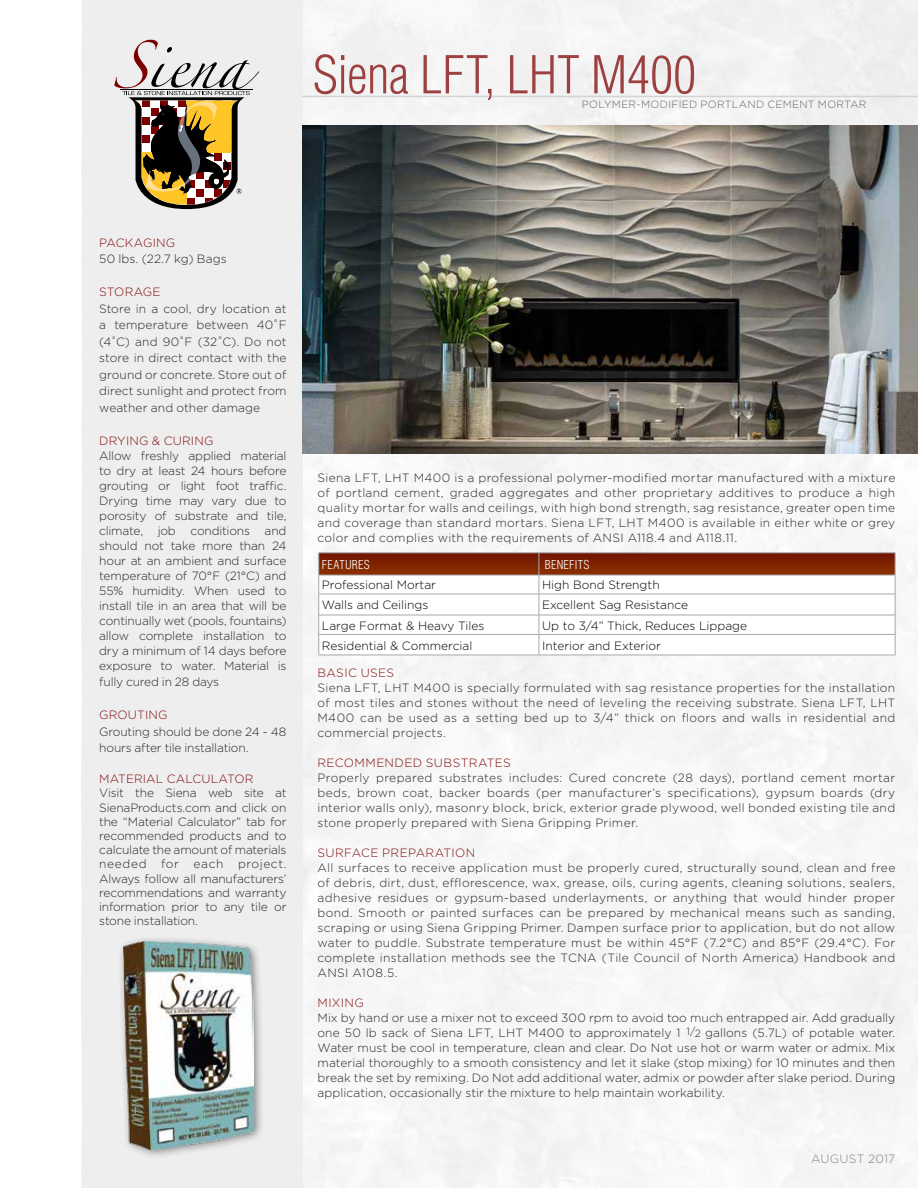
<style>
.page{position:relative;width:918px;height:1188px;background:#fff}
.page>*{position:absolute;margin:0;border:0;box-sizing:border-box;transform-origin:0 0}
.t1{font:300 condensed 51px "Helvetica";letter-spacing:-.005em;color:#9c4040}
.t2{font:300 12px/15px "Gotham";letter-spacing:.005em;color:#292829;text-align:justify}
.t3{font:300 12px "Gotham";color:#000}
.t4{font:300 12px "Gotham";letter-spacing:.02em;color:#820d0d}
.t5{font:300 12px/16.5px "Gotham";letter-spacing:-.015em;color:#292829}
.t6{font:300 12px "Gotham";letter-spacing:-.02em;color:#292829}
.t7{font:300 condensed 12px "Helvetica";letter-spacing:.025em;color:#fff}
.t8{font:300 12px "Gotham";letter-spacing:.02em;color:#808285}
.t9{font:300 10.5px "Gotham";letter-spacing:.03em;color:#636466}
.s1{font-size:10.5px}
</style>
<div class="page">
<div style="left:82px;top:0;width:220px;height:1188px;background:#eeeeef"></div>
<hr style="left:302px;top:96px;width:616px;height:1px;background:#d1d3d4">
<svg style="left:114px;top:40px;width:145px;height:169px"></svg>
<div style="left:117px;top:935px;width:148px;height:225px;background:#000;opacity:.5"></div>
<img style="left:124px;top:942px;width:130px;height:207px">
<img style="left:302px;top:125px;width:616px;height:329px">
<svg style="left:318px;top:553px;width:578px;height:102px"></svg>
<hr style="left:319px;top:655px;width:220px;height:1px;background:#a7a9ac">
<hr style="left:539px;top:655px;width:356px;height:1px;background:#a7a9ac">
<h1 class="t1" style="left:313px;top:43px;width:385px">Siena LFT, LHT M400</h1>
<p class="t9" style="left:582px;top:97px;width:286px">POLYMER-MODIFIED PORTLAND CEMENT MORTAR</p>
<p class="t4" style="left:99px;top:235px;width:78px">PACKAGING</p>
<p class="t2" style="left:99px;top:251px;width:129px">50 lbs. (22.7 kg) Bags</p>
<p class="t4" style="left:99px;top:284px;width:63px">STORAGE</p>
<p class="t2" style="left:99px;top:300px;width:189px;line-height:16.5px">Store in a cool, dry location at a temperature between 40˚F (4˚C) and 90˚F (32˚C). Do not store in direct contact with the ground or concrete. Store out of direct sunlight and protect from weather and other damage</p>
<p class="t4" style="left:99px;top:433px;width:116px">DRYING &amp; CURING</p>
<p class="t2" style="left:99px;top:448px;width:189px">Allow freshly applied material to dry at least 24 hours before grouting or light foot traffic.<br>Drying time may vary due to porosity of substrate and tile, climate, job conditions and should not take more than 24 hour at an ambient and surface temperature of 70°F (21°C) and 55% humidity. When used to install tile in an area that will be continually wet (pools, fountains) allow complete installation to dry a minimum of 14 days before exposure to water. Material is</p>
<p class="t6" style="left:99px;top:674px;width:122px">fully cured in 28 days</p>
<p class="t4" style="left:99px;top:707px;width:70px">GROUTING</p>
<p class="t5" style="left:99px;top:723px;width:189px">Grouting should be done 24 - 48 hours after tile installation.</p>
<p class="t4" style="left:99px;top:771px;width:156px">MATERIAL CALCULATOR</p>
<p class="t2" style="left:99px;top:786px;width:189px;line-height:14.2px">Visit the Siena web site at SienaProducts.com and click on the “Material Calculator” tab for recommended products and to calculate the amount of materials needed for each project.<br>Always follow all manufacturers’ recommendations and warranty information prior to any tile or stone installation.</p>
<p class="t2" style="left:318px;top:469px;width:579px">Siena LFT, LHT M400 is a professional polymer-modified mortar manufactured with a mixture of portland cement, graded aggregates and other proprietary additives to produce a high quality mortar for walls and ceilings, with high bond strength, sag resistance, greater open time and coverage than standard mortars. Siena LFT, LHT M400 is available in either white or grey color and complies with the requirements of ANSI A118.4 and A118.11.</p>
<p class="t7" style="left:322px;top:557px;width:49px">FEATURES</p>
<p class="t7" style="left:545px;top:557px;width:46px">BENEFITS</p>
<p class="t3" style="left:322px;top:577px;width:116px">Professional Mortar</p>
<p class="t3" style="left:542px;top:577px;width:119px">High Bond Strength</p>
<p class="t3" style="left:322px;top:597px;width:108px">Walls and Ceilings</p>
<p class="t3" style="left:542px;top:597px;width:148px">Excellent Sag Resistance</p>
<p class="t3" style="left:322px;top:618px;width:164px">Large Format &amp; Heavy Tiles</p>
<p class="t3" style="left:542px;top:618px;width:207px">Up to 3/4” Thick, Reduces Lippage</p>
<p class="t3" style="left:322px;top:638px;width:152px">Residential &amp; Commercial</p>
<p class="t3" style="left:542px;top:638px;width:120px">Interior and Exterior</p>
<p class="t4" style="left:318px;top:665px;width:78px">BASIC USES</p>
<p class="t2" style="left:318px;top:679px;width:579px">Siena LFT, LHT M400 is specially formulated with sag resistance properties for the installation of most tiles and stones without the need of leveling the receiving substrate. Siena LFT, LHT M400 can be used as a setting bed up to 3/4” thick on floors and walls in residential and commercial projects.</p>
<p class="t4" style="left:318px;top:755px;width:195px">RECOMMENDED SUBSTRATES</p>
<p class="t2" style="left:318px;top:769px;width:579px">Properly prepared substrates includes: Cured concrete (28 days), portland cement mortar beds, brown coat, backer boards (per manufacturer’s specifications), gypsum boards (dry interior walls only), masonry block, brick, exterior grade plywood, well bonded existing tile and stone properly prepared with Siena Gripping Primer.</p>
<p class="t4" style="left:318px;top:845px;width:159px">SURFACE PREPARATION</p>
<p class="t2" style="left:318px;top:859px;width:579px">All surfaces to receive application must be properly cured, structurally sound, clean and free of debris, dirt, dust, efflorescence, wax, grease, oils, curing agents, cleaning solutions, sealers, adhesive residues or gypsum-based underlayments, or anything that would hinder proper bond. Smooth or painted surfaces can be prepared by mechanical means such as sanding, scraping or using Siena Gripping Primer. Dampen surface prior to application, but do not allow water to puddle. Substrate temperature must be within 45°F (7.2°C) and 85°F (29.4°C). For complete installation methods see the TCNA (Tile Council of North America) Handbook and ANSI A108.5.</p>
<p class="t4" style="left:318px;top:995px;width:48px">MIXING</p>
<p class="t2" style="left:318px;top:1009px;width:579px">Mix by hand or use a mixer not to exceed 300 rpm to avoid too much entrapped air. Add gradually one 50 lb sack of Siena LFT, LHT M400 to approximately 1 <span class="s1">1/2</span> gallons (5.7L) of potable water.<br>Water must be cool in temperature, clean and clear. Do Not use hot or warm water or admix. Mix material thoroughly to a smooth consistency and let it slake (stop mixing) for 10 minutes and then break the set by remixing. Do Not add additional water, admix or powder after slake period. During application, occasionally stir the mixture to help maintain workability.</p>
<p class="t8" style="left:811px;top:1151px;width:86px">AUGUST 2017</p>
</div>
